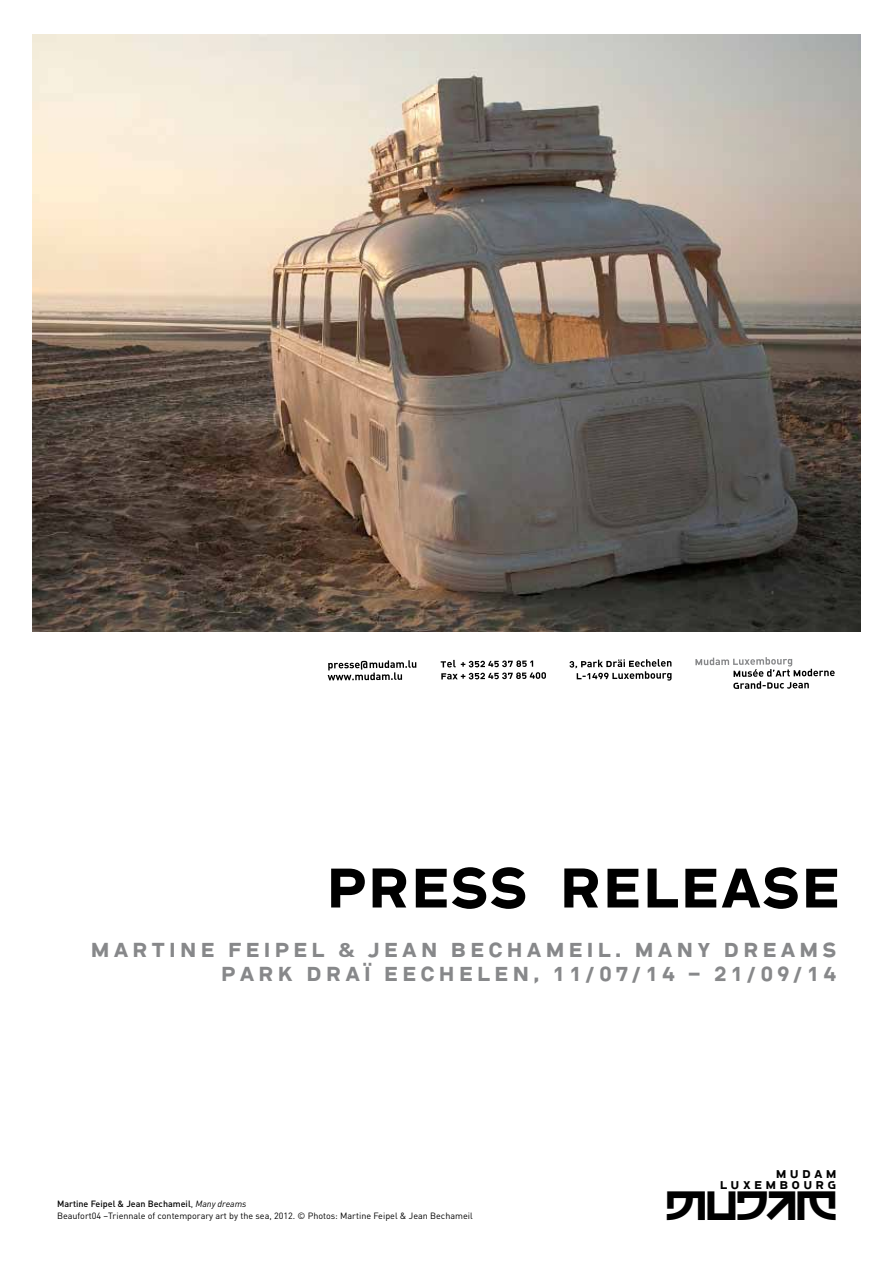
<style>
.page{position:relative;width:893px;height:1263px;background:#fff}
.page>*{position:absolute;margin:0;border:0;box-sizing:border-box;transform-origin:0 0}
.t1{font:66px "MUDIN";color:#000}
.t2{font:33.6px "MUDAM";color:#000}
.t3{font:24px/24.8px "MUDIN";letter-spacing:.15em;color:#87888a;text-align:right}
.t4{font:13.35px/10.4px "MUDIN";letter-spacing:.24em;color:#000;text-align:right}
.t5{font:9px/12px "DINOT";color:#000}
.s1{font-weight:500}
.s2{font-style:italic}
</style>
<div class="page">
<img style="left:33px;top:34px;width:827px;height:597px">
<svg style="left:569px;top:659px;width:103px;height:22px"></svg>
<svg style="left:441px;top:660px;width:105px;height:19px"></svg>
<svg style="left:328px;top:660px;width:88px;height:20px"></svg>
<svg style="left:695px;top:657px;width:140px;height:32px"></svg>
<h1 class="t1" style="left:326px;top:840px;width:274px">PRESS RELEA</h1>
<h1 class="t1" style="left:762px;top:840px;width:71px">SE</h1>
<h3 class="t3" style="left:90px;top:934px;width:748px">MARTINE FEIPEL &amp; JEAN BECHAMEIL. MANY DREAMS<br>PARK DRAÏ EECHELEN, 11/07/14 – 21/09/14</h3>
<p class="t5" style="left:57px;top:1198px;width:417px"><span class="s1">Martine Feipel &amp; Jean Bechameil</span>, <span class="s2">Many dreams<br></span>Beaufort04 –Triennale of contemporary art by the sea, 2012. © Photos: Martine Feipel &amp; Jean Bechameil</p>
<h3 class="t4" style="left:720px;top:1168px;width:118px">MUDAM<br>LUXEMBOURG</h3>
<h2 class="t2" style="left:666px;top:1188px;width:173px">MUDAM</h2>
</div>
